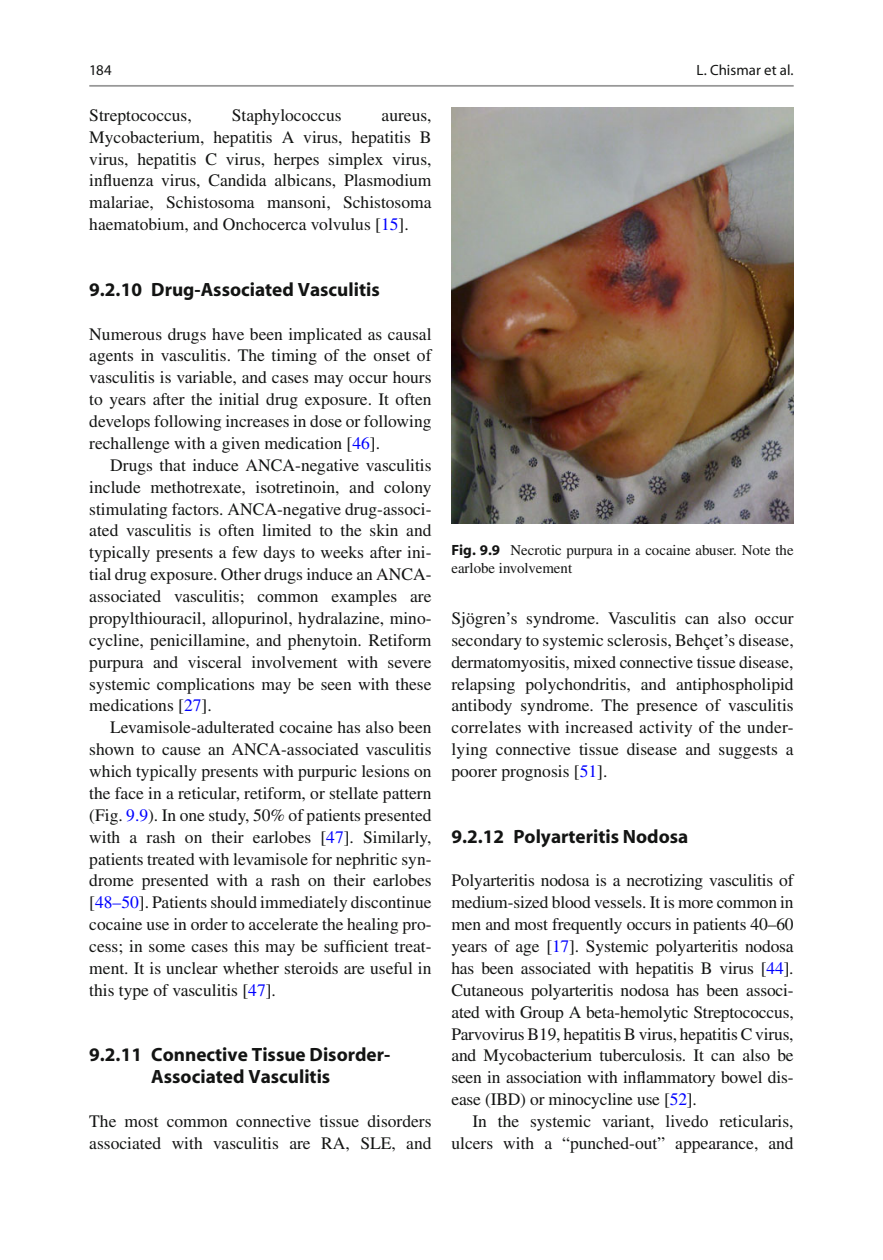
<style>
.page{position:relative;width:883px;height:1260px;background:#fff}
.page>*{position:absolute;margin:0;border:0;box-sizing:border-box;transform-origin:0 0}
.t1{font:700 19.25px/21.9px "Myriad";color:#131413;text-align:center}
.t2{font:17.5px/21.9px "Times";color:#131413;text-align:justify}
.t3{font:14.88px/17.5px "Times";color:#131413}
.t4{font:14.88px "Myriad";color:#131413}
.s1{color:#00f}
.s2{font-family:"Myriad";font-weight:700}
</style>
<div class="page">
<hr style="left:89px;top:85px;width:705px;height:2px;background:#989898">
<img style="left:451px;top:107px;width:343px;height:416px">
<p class="t4" style="left:89px;top:64px;width:24px">184</p>
<p class="t4" style="left:696px;top:64px;width:99px">L. Chismar et al.</p>
<p class="t2" style="left:89px;top:106px;width:104px">Streptococcus,</p>
<p class="t2" style="left:232px;top:106px;width:111px">Staphylococcus</p>
<p class="t2" style="left:89px;top:106px;width:344px;text-indent:292px">aureus, Mycobacterium, hepatitis A virus, hepatitis B virus, hepatitis C virus, herpes simplex virus, in fl uenza virus, Candida albicans, Plasmodium malariae, Schistosoma mansoni, Schistosoma haematobium, and Onchocerca volvulus [ <span class="s1">15</span> ] .</p>
<p class="t1" style="left:89px;top:280px;width:292px">9.2.10 Drug-Associated Vasculitis</p>
<p class="t2" style="left:89px;top:324px;width:344px">Numerous drugs have been implicated as causal agents in vasculitis. The timing of the onset of vasculitis is variable, and cases may occur hours to years after the initial drug exposure. It often develops following increases in dose or following rechallenge with a given medication [ <span class="s1">46</span> ] .</p>
<p class="t2" style="left:89px;top:456px;width:344px;text-indent:21px">Drugs that induce ANCA-negative vasculitis include methotrexate, isotretinoin, and colony stimulating factors. ANCA-negative drug-associ&shy;ated vasculitis is often limited to the skin and typically presents a few days to weeks after ini&shy;tial drug exposure. Other drugs induce an ANCA&shy;associated vasculitis; common examples are propylthiouracil, allopurinol, hydralazine, mino&shy;cycline, penicillamine, and phenytoin. Retiform purpura and visceral involvement with severe systemic complications may be seen with these medications [ <span class="s1">27</span> ] .</p>
<p class="t2" style="left:89px;top:718px;width:344px;text-indent:21px">Levamisole-adulterated cocaine has also been shown to cause an ANCA-associated vasculitis which typically presents with purpuric lesions on the face in a reticular, retiform, or stellate pattern (Fig. <span class="s1">9.9</span> ). In one study, 50% of patients presented with a rash on their earlobes [ <span class="s1">47</span> ] . Similarly, patients treated with levamisole for nephritic syn&shy;drome presented with a rash on their earlobes [ <span class="s1">48–50</span> ] . Patients should immediately discontinue cocaine use in order to accelerate the healing pro&shy;cess; in some cases this may be suf fi cient treat&shy;ment. It is unclear whether steroids are useful in this type of vasculitis [ <span class="s1">47</span> ] .</p>
<p class="t1" style="left:89px;top:1046px;width:302px">9.2.11 Connective Tissue Disorder-<br>Associated Vasculitis</p>
<p class="t2" style="left:89px;top:1112px;width:344px">The most common connective tissue disorders associated with vasculitis are RA, SLE, and</p>
<p class="t3" style="left:451px;top:543px;width:344px"><span class="s2">Fig. 9.9</span> Necrotic purpura in a cocaine abuser. Note the earlobe involvement</p>
<p class="t2" style="left:451px;top:609px;width:344px">Sjögren’s syndrome. Vasculitis can also occur secondary to systemic sclerosis, Behçet’s disease, dermatomyositis, mixed connective tissue disease, relapsing polychondritis, and antiphospholipid antibody syndrome. The presence of vasculitis correlates with increased activity of the under&shy;lying connective tissue disease and suggests a poorer prognosis [ <span class="s1">51</span> ] .</p>
<p class="t1" style="left:451px;top:827px;width:238px">9.2.12 Polyarteritis Nodosa</p>
<p class="t2" style="left:451px;top:871px;width:344px">Polyarteritis nodosa is a necrotizing vasculitis of medium-sized blood vessels. It is more common in men and most frequently occurs in patients 40–60 years of age [ <span class="s1">17</span> ] . Systemic polyarteritis nodosa has been associated with hepatitis B virus [ <span class="s1">44</span> ] .<br>Cutaneous polyarteritis nodosa has been associ&shy;ated with Group A beta-hemolytic Streptococcus, Parvovirus B19, hepatitis B virus, hepatitis C virus, and Mycobacterium tuberculosis. It can also be seen in association with in fl ammatory bowel dis&shy;ease (IBD) or minocycline use [ <span class="s1">52</span> ] .</p>
<p class="t2" style="left:451px;top:1112px;width:344px;text-align:right">In the systemic variant, livedo reticularis, ulcers with a “punched-out” appearance, and</p>
</div>
